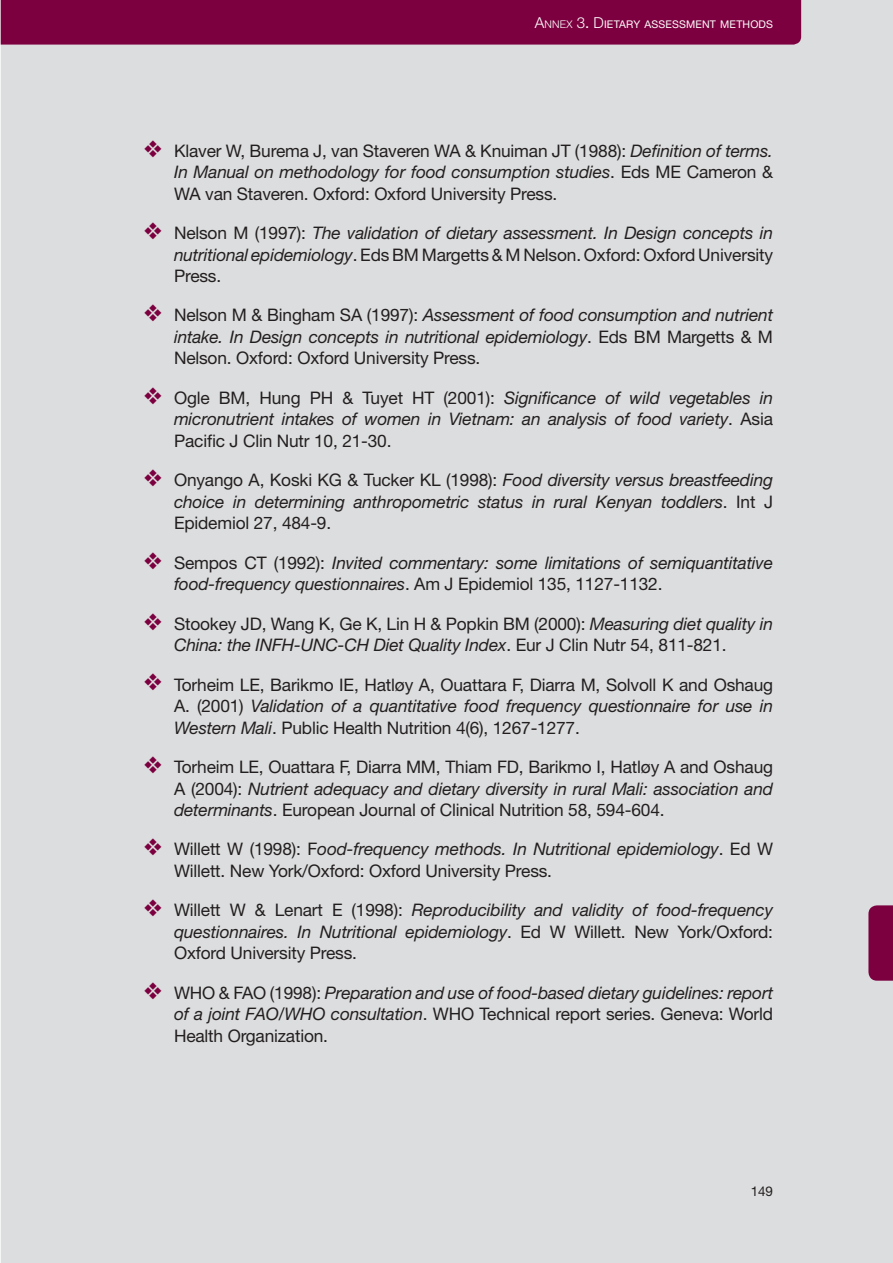
<style>
.page{position:relative;width:893px;height:1263px;background:#fff}
.page>*{position:absolute;margin:0;border:0;box-sizing:border-box;transform-origin:0 0}
.t1{font:italic 17.25px/21.5px "Helvetica Neue";letter-spacing:-.01em;color:#231f20;text-align:justify}
.t2{font:17.25px/21.5px "Helvetica Neue";letter-spacing:-.01em;color:#231f20;text-align:justify}
.t3{font:13.5px "Helvetica Neue";color:#231f20}
.t4{font:10.65px "Helvetica Neue";letter-spacing:.015em;color:#fff}
.s1{font-weight:300;font-size:15.15px}
.s2{font-weight:300}
.s3{font-size:15.15px}
.s4{font-style:italic}
.s5{font-style:normal}
</style>
<div class="page">
<div style="left:1px;top:0;width:891px;height:1263px;background:#dcddde"></div>
<div style="left:1px;top:0;width:800px;height:45px;background:#7c0040"></div>
<svg style="left:868px;top:905px;width:24px;height:76px;background:#800a47"></svg>
<svg style="left:144px;top:140px;width:17px;height:17px"></svg>
<svg style="left:144px;top:222px;width:17px;height:17px"></svg>
<svg style="left:144px;top:305px;width:17px;height:17px"></svg>
<svg style="left:144px;top:387px;width:17px;height:17px"></svg>
<svg style="left:144px;top:470px;width:17px;height:17px"></svg>
<svg style="left:144px;top:552px;width:17px;height:17px"></svg>
<svg style="left:144px;top:613px;width:17px;height:17px"></svg>
<svg style="left:144px;top:674px;width:17px;height:17px"></svg>
<svg style="left:144px;top:756px;width:17px;height:17px"></svg>
<svg style="left:144px;top:839px;width:17px;height:17px"></svg>
<svg style="left:144px;top:900px;width:17px;height:16px"></svg>
<svg style="left:144px;top:982px;width:17px;height:17px"></svg>
<p class="t4" style="left:534px;top:20px;width:240px"><span class="s1">A</span><span class="s2">NNEX</span> <span class="s1">3</span><span class="s3">.</span> <span class="s1">D</span>IETARY ASSESSMENT METHODS</p>
<p class="t2" style="left:174px;top:141px;width:600px">Klaver W, Burema J, van Staveren WA &amp; Knuiman JT (1988): <span class="s4">Definition of terms.<br>In Manual on methodology for food consumption studies</span>. Eds ME Cameron &amp; WA van Staveren. Oxford: Oxford University Press.</p>
<p class="t1" style="left:174px;top:224px;width:600px"><span class="s5">Nelson M (1997):</span> The validation of dietary assessment. In Design concepts in nutritional epidemiology<span class="s5">. Eds BM Margetts &amp; M Nelson. Oxford: Oxford University Press.</span></p>
<p class="t1" style="left:174px;top:306px;width:600px"><span class="s5">Nelson M &amp; Bingham SA (1997):</span> Assessment of food consumption and nutrient intake. In Design concepts in nutritional epidemiology<span class="s5">. Eds BM Margetts &amp; M Nelson. Oxford: Oxford University Press.</span></p>
<p class="t1" style="left:174px;top:389px;width:600px"><span class="s5">Ogle BM, Hung PH &amp; Tuyet HT (2001):</span> Significance of wild vegetables in micronutrient intakes of women in Vietnam: an analysis of food variety<span class="s5">. Asia Pacific J Clin Nutr 10, 21-30.</span></p>
<p class="t1" style="left:174px;top:471px;width:600px"><span class="s5">Onyango A, Koski KG &amp; Tucker KL (1998):</span> Food diversity versus breastfeeding choice in determining anthropometric status in rural Kenyan toddlers<span class="s5">. Int J Epidemiol 27, 484-9.</span></p>
<p class="t1" style="left:174px;top:554px;width:600px"><span class="s5">Sempos CT (1992):</span> Invited commentary: some limitations of semiquantitative food-frequency questionnaires<span class="s5">. Am J Epidemiol 135, 1127-1132.</span></p>
<p class="t2" style="left:174px;top:614px;width:600px">Stookey JD, Wang K, Ge K, Lin H &amp; Popkin BM (2000): <span class="s4">Measuring diet quality in<br>China: the INFH-UNC-CH Diet Quality Index</span>. Eur J Clin Nutr 54, 811-821.</p>
<p class="t2" style="left:174px;top:675px;width:600px">Torheim LE, Barikmo IE, Hatløy A, Ouattara F, Diarra M, Solvoll K and Oshaug A. (2001) <span class="s4">Validation of a quantitative food frequency questionnaire for use in Western Mali</span>. Public Health Nutrition 4(6), 1267-1277.</p>
<p class="t2" style="left:174px;top:758px;width:600px">Torheim LE, Ouattara F, Diarra MM, Thiam FD, Barikmo I, Hatløy A and Oshaug A (2004): <span class="s4">Nutrient adequacy and dietary diversity in rural Mali: association and determinants</span>. European Journal of Clinical Nutrition 58, 594-604.</p>
<p class="t2" style="left:174px;top:840px;width:600px">Willett W (1998): F<span class="s4">ood-frequency methods. In Nutritional epidemiology</span>. Ed W<br>Willett. New York/Oxford: Oxford University Press.</p>
<p class="t1" style="left:174px;top:901px;width:600px"><span class="s5">Willett W &amp; Lenart E (1998):</span> Reproducibility and validity of food-frequency questionnaires. In Nutritional epidemiology<span class="s5">. Ed W Willett. New York/Oxford:<br>Oxford University Press.</span></p>
<p class="t1" style="left:174px;top:984px;width:600px"><span class="s5">WHO &amp; FAO (1998):</span> Preparation and use of food-based dietary guidelines: report of a joint FAO/WHO consultation<span class="s5">. WHO Technical report series. Geneva: World Health Organization.</span></p>
<p class="t3" style="left:750px;top:1187px;width:24px">149</p>
</div>
